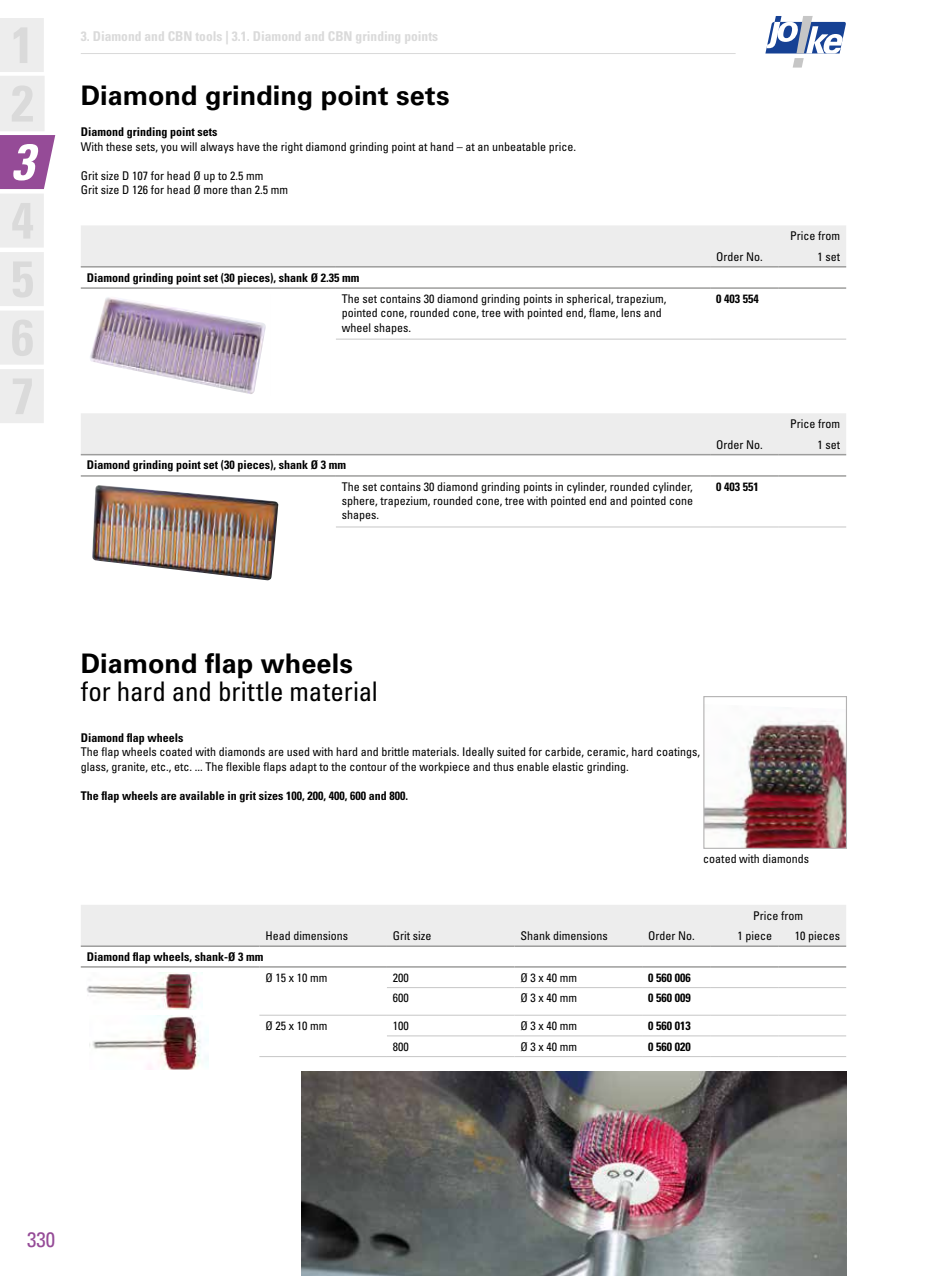
<style>
.page{position:relative;width:927px;height:1276px;background:#fff}
.page>*{position:absolute;margin:0;border:0;box-sizing:border-box;transform-origin:0 0}
.t1{font:italic 700 condensed 51px "Univers LT Pro";color:#fff}
.t2{font:700 27px "Univers LT Pro 65";color:#000}
.t3{font:condensed 27px "Univers LT Pro";letter-spacing:-.005em;color:#000}
.t4{font:condensed 21px "Univers LT Pro";color:#954b97}
.t5{font:700 condensed 13.5px "Univers LT Pro";color:#dadada}
.t6{font:condensed 12px/14.4px "Univers LT Pro";color:#000}
.t7{font:700 condensed 12px "Univers LT Pro";color:#000}
</style>
<div class="page">
<hr style="left:81px;top:53px;width:655px;height:1px;background:#dadada">
<svg style="left:765px;top:16px;width:81px;height:52px"></svg>
<svg style="left:0;top:18px;width:56px;height:405px"></svg>
<img style="left:90px;top:297px;width:176px;height:97px">
<img style="left:92px;top:485px;width:186px;height:95px">
<img style="left:705px;top:720px;width:140px;height:127px">
<div style="left:703px;top:696px;width:144px;height:153px;border:1px solid #b3b2b2"></div>
<img style="left:302px;top:1071px;width:544px;height:205px">
<img style="left:89px;top:1015px;width:119px;height:55px">
<img style="left:87px;top:973px;width:109px;height:36px">
<div style="left:81px;top:413px;width:765px;height:41px;background:#ededed"></div>
<hr style="left:81px;top:454px;width:255px;height:1px;background:#9d9d9c">
<hr style="left:336px;top:454px;width:374px;height:1px;background:#9d9d9c">
<hr style="left:710px;top:454px;width:68px;height:1px;background:#9d9d9c">
<hr style="left:778px;top:475px;width:68px;height:2px;background:#9d9d9c">
<hr style="left:778px;top:526px;width:68px;height:1px;background:#c6c6c6">
<hr style="left:710px;top:475px;width:68px;height:2px;background:#9d9d9c">
<hr style="left:710px;top:526px;width:68px;height:1px;background:#c6c6c6">
<hr style="left:336px;top:475px;width:374px;height:2px;background:#9d9d9c">
<hr style="left:336px;top:526px;width:374px;height:1px;background:#c6c6c6">
<hr style="left:81px;top:475px;width:255px;height:2px;background:#9d9d9c">
<hr style="left:778px;top:454px;width:68px;height:1px;background:#9d9d9c">
<div style="left:81px;top:225px;width:765px;height:41px;background:#ededed"></div>
<hr style="left:81px;top:266px;width:255px;height:1px;background:#9d9d9c">
<hr style="left:336px;top:266px;width:374px;height:1px;background:#9d9d9c">
<hr style="left:710px;top:266px;width:68px;height:1px;background:#9d9d9c">
<hr style="left:778px;top:287px;width:68px;height:2px;background:#9d9d9c">
<hr style="left:778px;top:339px;width:68px;height:1px;background:#c6c6c6">
<hr style="left:710px;top:287px;width:68px;height:2px;background:#9d9d9c">
<hr style="left:710px;top:339px;width:68px;height:1px;background:#c6c6c6">
<hr style="left:336px;top:287px;width:374px;height:2px;background:#9d9d9c">
<hr style="left:336px;top:339px;width:374px;height:1px;background:#c6c6c6">
<hr style="left:81px;top:287px;width:255px;height:2px;background:#9d9d9c">
<hr style="left:778px;top:266px;width:68px;height:1px;background:#9d9d9c">
<div style="left:81px;top:905px;width:765px;height:40px;background:#ededed"></div>
<hr style="left:81px;top:945px;width:178px;height:2px;background:#9d9d9c">
<hr style="left:259px;top:945px;width:128px;height:2px;background:#9d9d9c">
<hr style="left:387px;top:945px;width:127px;height:2px;background:#9d9d9c">
<hr style="left:514px;top:945px;width:128px;height:2px;background:#9d9d9c">
<hr style="left:642px;top:945px;width:68px;height:2px;background:#9d9d9c">
<hr style="left:778px;top:1056px;width:68px;height:1px;background:#c6c6c6">
<hr style="left:710px;top:1056px;width:68px;height:1px;background:#c6c6c6">
<hr style="left:642px;top:1056px;width:68px;height:1px;background:#c6c6c6">
<hr style="left:514px;top:1056px;width:128px;height:1px;background:#c6c6c6">
<hr style="left:387px;top:1056px;width:127px;height:1px;background:#c6c6c6">
<hr style="left:778px;top:1035px;width:68px;height:1px;background:#c6c6c6">
<hr style="left:710px;top:1035px;width:68px;height:1px;background:#c6c6c6">
<hr style="left:642px;top:1035px;width:68px;height:1px;background:#c6c6c6">
<hr style="left:514px;top:1035px;width:128px;height:1px;background:#c6c6c6">
<hr style="left:387px;top:1035px;width:127px;height:1px;background:#c6c6c6">
<hr style="left:778px;top:1015px;width:68px;height:1px;background:#c6c6c6">
<hr style="left:710px;top:1015px;width:68px;height:1px;background:#c6c6c6">
<hr style="left:642px;top:1015px;width:68px;height:1px;background:#c6c6c6">
<hr style="left:514px;top:1015px;width:128px;height:1px;background:#c6c6c6">
<hr style="left:387px;top:1015px;width:127px;height:1px;background:#c6c6c6">
<hr style="left:778px;top:966px;width:68px;height:1px;background:#9d9d9c">
<hr style="left:778px;top:987px;width:68px;height:1px;background:#c6c6c6">
<hr style="left:710px;top:966px;width:68px;height:1px;background:#9d9d9c">
<hr style="left:710px;top:987px;width:68px;height:1px;background:#c6c6c6">
<hr style="left:642px;top:966px;width:68px;height:1px;background:#9d9d9c">
<hr style="left:642px;top:987px;width:68px;height:1px;background:#c6c6c6">
<hr style="left:514px;top:966px;width:128px;height:1px;background:#9d9d9c">
<hr style="left:514px;top:987px;width:128px;height:1px;background:#c6c6c6">
<hr style="left:387px;top:966px;width:127px;height:1px;background:#9d9d9c">
<hr style="left:387px;top:987px;width:127px;height:1px;background:#c6c6c6">
<hr style="left:778px;top:945px;width:68px;height:2px;background:#9d9d9c">
<hr style="left:710px;top:945px;width:68px;height:2px;background:#9d9d9c">
<hr style="left:259px;top:966px;width:128px;height:1px;background:#9d9d9c">
<hr style="left:259px;top:1015px;width:128px;height:1px;background:#c6c6c6">
<hr style="left:259px;top:1056px;width:128px;height:1px;background:#c6c6c6">
<hr style="left:81px;top:966px;width:178px;height:1px;background:#9d9d9c">
<h1 class="t1" style="left:11px;top:131px;width:24px">3</h1>
<p class="t5" style="left:81px;top:27px;width:359px">3. Diamond and CBN tools | 3.1. Diamond and CBN grinding points</p>
<h2 class="t2" style="left:81px;top:79px;width:370px">Diamond grinding point sets</h2>
<p class="t7" style="left:81px;top:125px;width:138px">Diamond grinding point sets</p>
<p class="t6" style="left:81px;top:139px;width:497px">With these sets, you will always have the right diamond grinding point at hand – at an unbeatable price.</p>
<p class="t6" style="left:81px;top:168px;width:209px">Grit size D 107 for head Ø up to 2.5 mm<br>Grit size D 126 for head Ø more than 2.5 mm</p>
<p class="t6" style="left:716px;top:249px;width:48px">Order No.</p>
<p class="t7" style="left:87px;top:270px;width:274px">Diamond grinding point set (30 pieces), shank Ø 2.35 mm</p>
<p class="t6" style="left:342px;top:291px;width:326px">The set contains 30 diamond grinding points in spherical, trapezium, pointed cone, rounded cone, tree with pointed end, flame, lens and wheel shapes.</p>
<p class="t7" style="left:716px;top:291px;width:44px">0 403 554</p>
<p class="t6" style="left:790px;top:225px;width:51px;line-height:20.7px;text-align:right">Price from<br>1 set</p>
<p class="t6" style="left:716px;top:437px;width:48px">Order No.</p>
<p class="t7" style="left:87px;top:458px;width:261px">Diamond grinding point set (30 pieces), shank Ø 3 mm</p>
<p class="t6" style="left:342px;top:479px;width:353px;text-align:justify">The set contains 30 diamond grinding points in cylinder, rounded cylinder, sphere, trapezium, rounded cone, tree with pointed end and pointed cone shapes.</p>
<p class="t7" style="left:716px;top:479px;width:44px">0 403 551</p>
<p class="t6" style="left:790px;top:413px;width:51px;line-height:20.7px;text-align:right">Price from<br>1 set</p>
<h2 class="t2" style="left:81px;top:647px;width:274px">Diamond flap wheels</h2>
<h2 class="t3" style="left:81px;top:674px;width:299px">for hard and brittle material</h2>
<p class="t7" style="left:81px;top:730px;width:104px">Diamond flap wheels</p>
<p class="t6" style="left:81px;top:744px;width:621px">The flap wheels coated with diamonds are used with hard and brittle materials. Ideally suited for carbide, ceramic, hard coatings, glass, granite, etc., etc. ... The flexible flaps adapt to the contour of the workpiece and thus enable elastic grinding.</p>
<p class="t7" style="left:81px;top:788px;width:329px">The flap wheels are available in grit sizes 100, 200, 400, 600 and 800.</p>
<p class="t6" style="left:703px;top:851px;width:107px">coated with diamonds</p>
<p class="t6" style="left:265px;top:928px;width:84px">Head dimensions</p>
<p class="t6" style="left:393px;top:928px;width:40px">Grit size</p>
<p class="t6" style="left:520px;top:928px;width:89px">Shank dimensions</p>
<p class="t6" style="left:648px;top:928px;width:48px">Order No.</p>
<p class="t7" style="left:87px;top:949px;width:178px">Diamond flap wheels, shank-Ø 3 mm</p>
<p class="t6" style="left:265px;top:970px;width:63px">Ø 15 x 10 mm</p>
<p class="t6" style="left:393px;top:970px;width:17px">200</p>
<p class="t6" style="left:520px;top:970px;width:58px">Ø 3 x 40 mm</p>
<p class="t7" style="left:648px;top:970px;width:44px">0 560 006</p>
<p class="t6" style="left:393px;top:990px;width:17px">600</p>
<p class="t6" style="left:520px;top:990px;width:58px">Ø 3 x 40 mm</p>
<p class="t7" style="left:648px;top:990px;width:44px">0 560 009</p>
<p class="t6" style="left:265px;top:1018px;width:63px">Ø 25 x 10 mm</p>
<p class="t6" style="left:393px;top:1018px;width:17px">100</p>
<p class="t6" style="left:520px;top:1018px;width:58px">Ø 3 x 40 mm</p>
<p class="t7" style="left:648px;top:1018px;width:44px">0 560 013</p>
<p class="t6" style="left:393px;top:1039px;width:17px">800</p>
<p class="t6" style="left:520px;top:1039px;width:58px">Ø 3 x 40 mm</p>
<p class="t7" style="left:648px;top:1039px;width:44px">0 560 020</p>
<p class="t6" style="left:737px;top:904px;width:67px;line-height:20.7px;text-indent:16px">Price from<br>1 piece</p>
<p class="t6" style="left:795px;top:928px;width:47px">10 pieces</p>
<h3 class="t4" style="left:27px;top:1226px;width:29px">330</h3>
</div>
